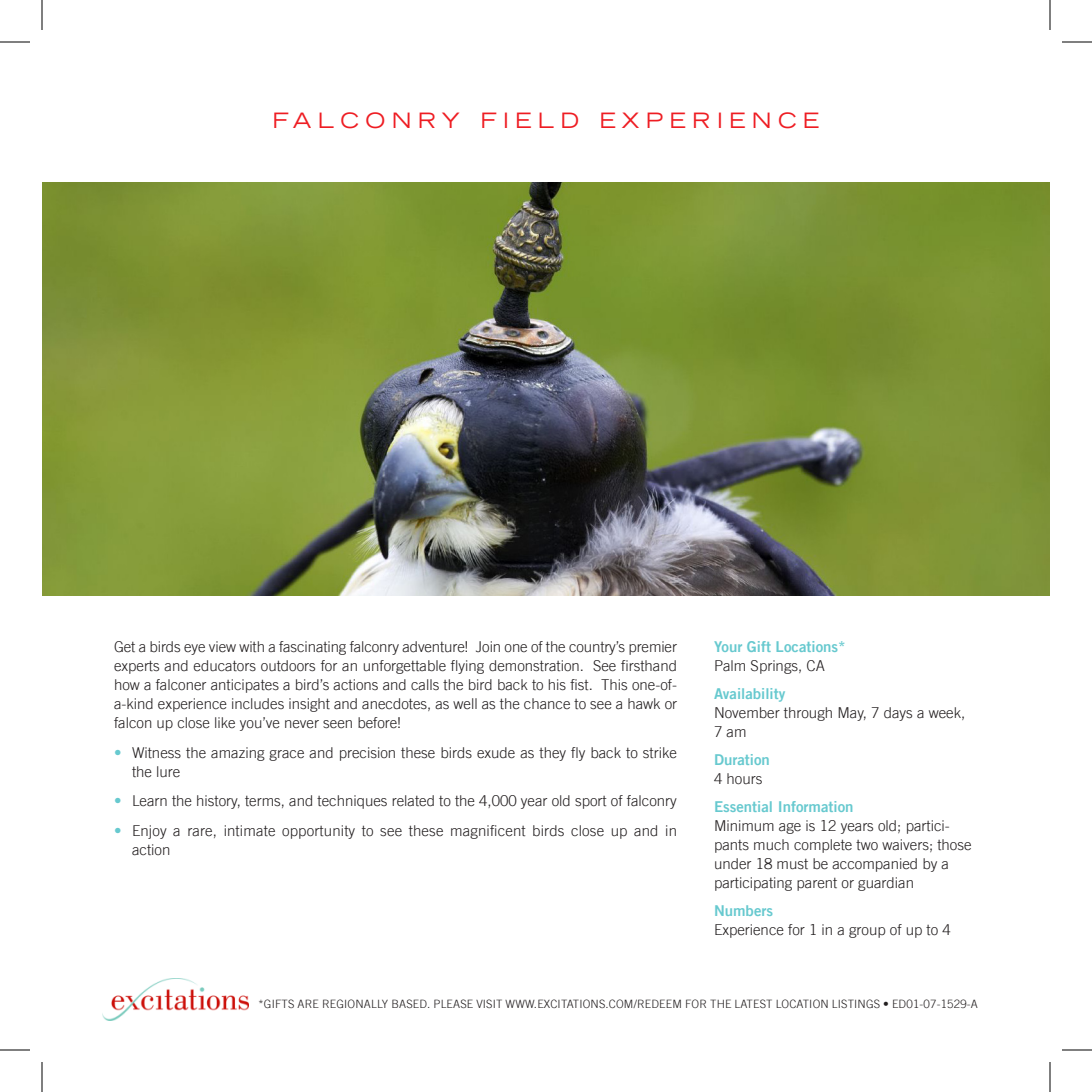
<style>
.page{position:relative;width:1092px;height:1092px;background:#fff}
.page>*{position:absolute;margin:0;border:0;box-sizing:border-box;transform-origin:0 0}
.Head{font:expanded 21px "Trade Gothic LT";letter-spacing:.3em;color:#ee1d23}
.t1{font:300 15px/19px "Trade Gothic LT";color:#231f20}
.t2{font:15px/19px "Trade Gothic LT Bold Two";color:#67c9cf}
.t3{font:300 15px/29.8px "Trade Gothic LT";color:#67c9cf}
.t4{font:300 11.6px "Trade Gothic LT";letter-spacing:.015em;color:#231f20}
.s1{font-family:"Trade Gothic LT";font-weight:300;color:#231f20}
.s2{font-family:"Trade Gothic LT Bold Two";font-weight:400;color:#67c9cf}
</style>
<div class="page">
<img style="left:102px;top:978px;width:147px;height:42px">
<img style="left:42px;top:182px;width:1008px;height:414px">
<hr style="left:0;top:42px;width:30px;height:1px;background:#000">
<hr style="left:1062px;top:42px;width:30px;height:1px;background:#000">
<hr style="left:0;top:1050px;width:30px;height:1px;background:#000">
<hr style="left:1062px;top:1050px;width:30px;height:1px;background:#000">
<hr style="left:42px;top:0;width:1px;height:30px;background:#000">
<hr style="left:42px;top:1062px;width:1px;height:30px;background:#000">
<hr style="left:1050px;top:0;width:1px;height:30px;background:#000">
<hr style="left:1050px;top:1062px;width:1px;height:30px;background:#000">
<p class="Head" style="left:273px;top:106px;width:548px">FALCONRY FIELD E XPERIENCE</p>
<p class="t1" style="left:114px;top:637px;width:565px;text-align:justify">Get a birds eye view with a fascinating falconry adventure! Join one of the country’s premier experts and educators outdoors for an unforgettable flying demonstration. See firsthand how a falconer anticipates a bird’s actions and calls the bird back to his fist. This one-of&shy;a-kind experience includes insight and anecdotes, as well as the chance to see a hawk or falcon up close like you’ve never seen before!</p>
<p class="t1" style="left:132px;top:743px;width:547px">Witness the amazing grace and precision these birds exude as they fly back to strike the lure</p>
<p class="t1" style="left:132px;top:791px;width:546px">Learn the history, terms, and techniques related to the 4,000 year old sport of falconry</p>
<p class="t1" style="left:132px;top:821px;width:547px">Enjoy a rare, intimate opportunity to see these magnificent birds close up and in action</p>
<p class="t3" style="left:114px;top:737px;width:9px">•</p>
<p class="t3" style="left:114px;top:786px;width:9px">• •</p>
<p class="t2" style="left:714px;top:637px;width:133px">Your Gift Locations*<br><span class="s1">Palm Springs, CA</span></p>
<p class="t1" style="left:714px;top:684px;width:253px"><span class="s2">Availability<br></span>November through May, 7 days a week,<br>7 am</p>
<p class="t2" style="left:714px;top:750px;width:57px">Duration<br><span class="s1">4 hours</span></p>
<p class="t1" style="left:714px;top:797px;width:259px"><span class="s2">Essential Information<br></span>Minimum age is 12 years old; partici&shy;pants much complete two waivers; those under 18 must be accompanied by a participating parent or guardian</p>
<p class="t1" style="left:714px;top:901px;width:238px"><span class="s2">Numbers<br></span>Experience for 1 in a group of up to 4</p>
<p class="t4" style="left:258px;top:997px;width:106px">*Gifts are regionall</p>
<p class="t4" style="left:382px;top:997px;width:67px">y based. Please</p>
<p class="t4" style="left:476px;top:997px;width:40px">visit www</p>
<p class="t4" style="left:534px;top:997px;width:208px">.excitations.com/R EDEEM for the latest</p>
<p class="t4" style="left:776px;top:997px;width:90px">location listings</p>
<p class="t4" style="left:883px;top:997px;width:96px">• ED01-07-1529-A</p>
</div>
